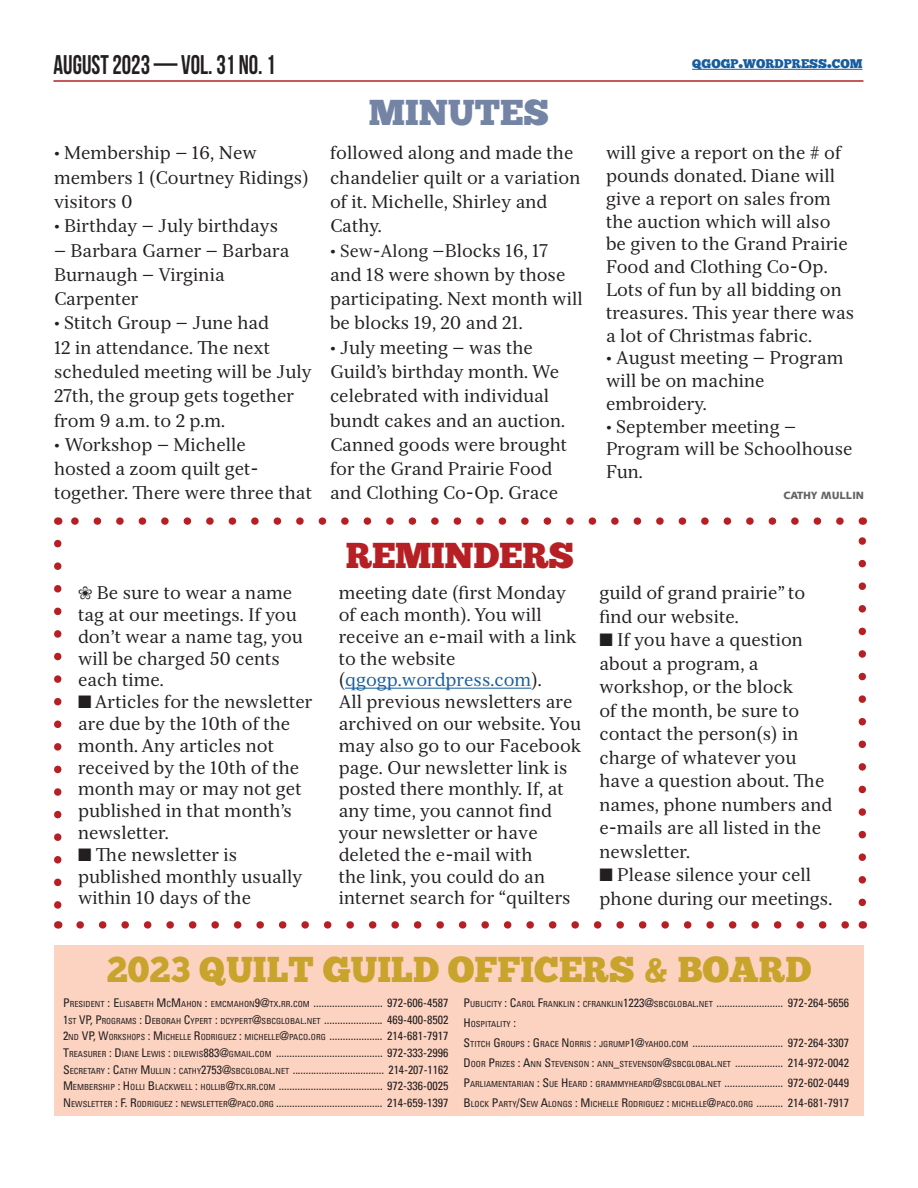
<style>
.page{position:relative;width:918px;height:1188px;background:#fff}
.page>*{position:absolute;margin:0;border:0;box-sizing:border-box;transform-origin:0 0}
.Headline{font:36px "Chunk Five";color:#c8a42c}
.Headline-2{font:36px "Chunk Five";letter-spacing:-.01em;color:#b62024}
.Headline-3{font:36px "Chunk Five";color:#7484a5}
.Calendar_event{font:700 27px "Bebas Neue";color:#231f20;scale:.88 1}
.Body_simple{font:18px/24.3px "Serif 12 Beta";color:#231f20}
.Body{font:18px/21.8px "Serif 12 Beta";color:#231f20}
.t1{font:12.6px "Chunk Five";color:#175d9e}
.Body_simple-2{font:condensed 12px "Univers LT";color:#231f20}
.Body_simple-3{font:condensed 12px "Univers LT";color:#231f20;scale:.96 1}
.Byline{font:900 10.5px "Syntax LT Std";color:#636366}
.Body_simple-4{font:condensed 8.4px "Univers LT";color:#231f20}
.s1{font-size:17.25px}
.s2{color:#175d9e}
.s3{font-size:18px}
.s4{font-size:8.4px}
.s5{font-size:12px}
</style>
<div class="page">
<hr style="left:692px;top:69px;width:171px;height:1px;background:#175d9e">
<hr style="left:53px;top:80px;width:810px;height:2px;background:#b62024">
<hr style="left:345px;top:688px;width:186px;height:1px;background:#175d9e">
<svg style="left:54px;top:544px;width:8px;height:365px"></svg>
<svg style="left:80px;top:921px;width:769px;height:8px"></svg>
<svg style="left:859px;top:537px;width:7px;height:365px"></svg>
<svg style="left:71px;top:517px;width:769px;height:8px"></svg>
<div style="left:54px;top:946px;width:810px;height:170px;background:#fcd3c1"></div>
<p class="Calendar_event" style="left:54px;top:50px;width:254px">AUGUST 2023 — VOL. 31 NO. 1</p>
<p class="Body_simple" style="left:54px;top:141px;width:256px"><span class="s1">•</span> Membership — 16, New members 1 (Courtney Ridings) visitors 0</p>
<p class="Body_simple" style="left:54px;top:214px;width:226px"><span class="s1">•</span> Birthday — July birthdays</p>
<p class="Body_simple" style="left:54px;top:238px;width:237px">— Barbara Garner — Barbara<br>Burnaugh — Virginia<br>Carpenter</p>
<p class="Body_simple" style="left:54px;top:311px;width:259px"><span class="s1">•</span> Stitch Group — June had<br>12 in attendance. The next scheduled meeting will be July<br>27th, the group gets together from 9 a.m. to 2 p.m.</p>
<p class="Body_simple" style="left:54px;top:433px;width:260px"><span class="s1">•</span> Workshop — Michelle<br>hosted a zoom quilt get&shy;together. There were three that</p>
<p class="Body" style="left:78px;top:582px;width:226px;text-indent:19px">Be sure to wear a name tag at our meetings. If you don’t wear a name tag, you will be charged 50 cents each time.</p>
<p class="Body_simple" style="left:78px;top:691px;width:236px;line-height:21.8px">■ Articles for the newsletter are due by the 10th of the month. Any articles not received by the 10th of the month may or may not get published in that month’s newsletter.</p>
<p class="Body_simple" style="left:78px;top:844px;width:226px;line-height:21.8px">■ The newsletter is published monthly usually within 10 days of the</p>
<p class="Headline-3" style="left:369px;top:91px;width:182px">MINUTES</p>
<p class="Body_simple" style="left:330px;top:141px;width:252px">followed along and made the chandelier quilt or a variation of it. Michelle, Shirley and<br>Cathy.</p>
<p class="Body_simple" style="left:330px;top:238px;width:254px"><span class="s1">• Sew-Along</span> —Blocks 16, 17 and 18 were shown by those participating. Next month will be blocks 19, 20 and 21.</p>
<p class="Body_simple" style="left:330px;top:335px;width:239px"><span class="s1">•</span> July meeting — was the<br>Guild’s birthday month. We celebrated with individual bundt cakes and an auction.<br>Canned goods were brought for the Grand Prairie Food and Clothing Co-Op. Grace</p>
<p class="Headline-2" style="left:346px;top:534px;width:230px">REMINDERS</p>
<p class="Body_simple" style="left:339px;top:582px;width:239px;line-height:21.8px">meeting date (first Monday of each month). You will receive an e-mail with a link to the website</p>
<p class="Body_simple" style="left:339px;top:669px;width:244px;line-height:21.8px">(<span class="s2">qgogp.wordpress.com</span>).<br>All previous newsletters are archived on our website. You may also go to our Facebook page. Our newsletter link is posted there monthly. If, at any time, you cannot find your newsletter or have deleted the e-mail with<br>the link, you could do an internet search for “quilters</p>
<p class="t1" style="left:692px;top:56px;width:172px">QGOGP<span class="s3">.</span>WORDPRESS<span class="s3">.</span>COM</p>
<p class="Body_simple" style="left:606px;top:142px;width:250px;line-height:22.8px">will give a report on the # of pounds donated. Diane will give a report on sales from the auction which will also be given to the Grand Prairie<br>Food and Clothing Co-Op.<br>Lots of fun by all bidding on treasures. This year there was a lot of Christmas fabric.</p>
<p class="Body_simple" style="left:606px;top:347px;width:239px;line-height:22.8px"><span class="s1">•</span> August meeting — Program will be on machine embroidery.</p>
<p class="Body_simple" style="left:606px;top:415px;width:248px;line-height:22.8px"><span class="s1">•</span> September meeting —<br>Program will be Schoolhouse<br>Fun.</p>
<p class="Byline" style="left:783px;top:489px;width:82px">CATHY MULLIN</p>
<p class="Body_simple" style="left:599px;top:581px;width:207px;line-height:23.5px">guild of grand prairie” to find our website.</p>
<p class="Body_simple" style="left:599px;top:628px;width:235px;line-height:23.5px">■ If you have a question about a program, a workshop, or the block<br>of the month, be sure to contact the person(s) in charge of whatever you have a question about. The names, phone numbers and e-mails are all listed in the newsletter.</p>
<p class="Body_simple" style="left:599px;top:863px;width:234px;line-height:23.5px">■ Please silence your cell phone during our meetings.</p>
<p class="Headline" style="left:107px;top:948px;width:454px">2023 QUILT GUILD OFFICERS</p>
<p class="Headline" style="left:644px;top:948px;width:142px">&amp; BOARD</p>
<p class="Body_simple-2" style="left:63px;top:996px;width:387px">P<span class="s4">RESIDENT</span> : E<span class="s4">LISABETH</span> M<span class="s4">C</span>M<span class="s4">AHON</span> : <span class="s4">EMCMAHON</span>9@<span class="s4">TX</span>.<span class="s4">RR</span>.<span class="s4">COM</span> .......................... 972-606-4587</p>
<p class="Body_simple-3" style="left:63px;top:1012px;width:403px">1<span class="s4">ST</span> VP, P<span class="s4">ROGRAMS</span> : D <span class="s4">EBORAH</span> C<span class="s4">YPERT</span> : <span class="s4">DCYPERT</span>@<span class="s4">SBCGLOBAL</span>.<span class="s4">NET</span> ...................... 469-400-8502</p>
<p class="Body_simple-2" style="left:63px;top:1029px;width:387px">2<span class="s4">ND</span> VP, W<span class="s4">ORKSHOPS</span> : M<span class="s4">ICHELLE</span> R<span class="s4">ODRIGUEZ</span> : <span class="s4">M ICHELLE</span>@<span class="s4">PACO</span>.<span class="s4">ORG</span> .................... 214-681-7917</p>
<p class="Body_simple-2" style="left:63px;top:1045px;width:387px">T<span class="s4">REASURER</span> : D <span class="s4">IANE</span> L<span class="s4">EWIS</span> : <span class="s4">DILEWIS</span>883@<span class="s4">GMAIL</span>.<span class="s4">COM</span> ........................................ 972-333-2996</p>
<p class="Body_simple-2" style="left:63px;top:1062px;width:387px">S <span class="s4">ECRETARY</span> : C<span class="s4">ATHY</span> M<span class="s4">ULLIN</span> : <span class="s4">CATHY</span>2753@<span class="s4">SBCGLOBAL</span>.<span class="s4">NET</span> ................................... 214-207-1162</p>
<p class="Body_simple-2" style="left:63px;top:1078px;width:387px">M<span class="s4">EM BERSHIP</span> : H <span class="s4">OLLI</span> B <span class="s4">LACKWELL</span> : <span class="s4">HOLLIB</span>@<span class="s4">TX</span>.<span class="s4">RR</span>.<span class="s4">COM</span> ....................................... 972-336-0025</p>
<p class="Body_simple-2" style="left:63px;top:1095px;width:387px">N <span class="s4">EWSLETTER</span> : F. R<span class="s4">ODRIGUEZ</span> : <span class="s4">NEWSLETTER</span>@<span class="s4">PACO</span>.<span class="s4">ORG</span> ........................................ 214-659-1397</p>
<p class="Body_simple-2" style="left:464px;top:996px;width:387px">P<span class="s4">UBLICITY</span> : C<span class="s4">AROL</span> F<span class="s4">RANKLIN</span> : <span class="s4">CFRANKLIN</span>1223@<span class="s4">SBCGLOBAL</span>.<span class="s4">NET</span> ......................... 972-264-5656</p>
<p class="Body_simple-4" style="left:464px;top:1019px;width:54px"><span class="s5">H</span> OSPITALITY <span class="s5">:</span></p>
<p class="Body_simple-2" style="left:464px;top:1035px;width:387px">S<span class="s4">TITCH</span> G <span class="s4">ROUPS</span> : G <span class="s4">RACE</span> N <span class="s4">ORRIS</span> : <span class="s4">JGRUMP</span> 1@<span class="s4">YAHOO</span>.<span class="s4">COM</span> .................................. 972-264-3307</p>
<p class="Body_simple-4" style="left:464px;top:1059px;width:387px"><span class="s5">D</span> OOR <span class="s5">P</span>RIZES <span class="s5">: A</span>NN <span class="s5">S</span>TEVENSON <span class="s5">:</span> ANN<span class="s5">_</span>STEVENSON<span class="s5">@</span>SBCGLOBAL<span class="s5">.</span>NET <span class="s5">.................. 214-972-0042</span></p>
<p class="Body_simple-4" style="left:464px;top:1079px;width:387px"><span class="s5">P</span>ARLIAM ENTARIAN <span class="s5">: S</span> UE <span class="s5">H</span> EARD <span class="s5">:</span> GRAMMYHEARD<span class="s5">@</span>SBCGLOBAL<span class="s5">.</span>NET <span class="s5">...................... 972-602-0449</span></p>
<p class="Body_simple-4" style="left:464px;top:1099px;width:387px"><span class="s5">B</span> LOCK <span class="s5">P</span>ARTY<span class="s5">/S</span> EW <span class="s5">A</span>LONGS <span class="s5">: M</span>ICHELLE <span class="s5">R</span>ODRIGUEZ <span class="s5">:</span> M ICHELLE<span class="s5">@</span>PACO<span class="s5">.</span>ORG <span class="s5">.......... 214-681-7917</span></p>
</div>
